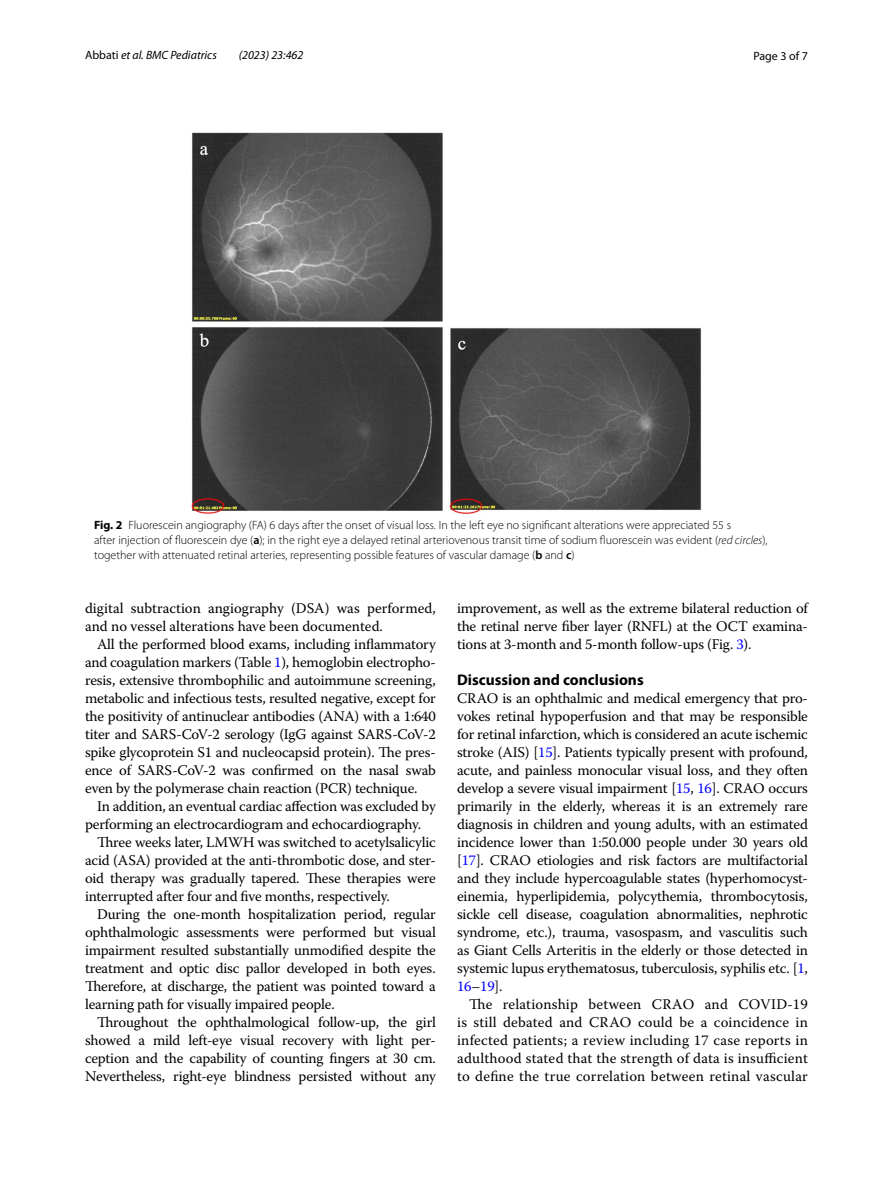
<style>
.page{position:relative;width:893px;height:1187px;background:#fff}
.page>*{position:absolute;margin:0;border:0;box-sizing:border-box;transform-origin:0 0}
.t1{font:700 15.45px "Myriad Pro";color:#000}
.t2{font:14.7px/18px "Warnock Pro";letter-spacing:-.015em;color:#000;text-align:justify}
.t3{font:300 12px/15px "Myriad Pro";color:#000}
.t4{font:italic 12px "Myriad Pro";color:#000}
.t5{font:12px "Myriad Pro";color:#000}
.s1{font-style:normal}
.s2{font-weight:700}
.s3{font-weight:600}
.s4{font-style:italic}
.s5{color:#00f}
</style>
<div class="page">
<img style="left:191px;top:133px;width:511px;height:381px">
<p class="t4" style="left:85px;top:48px;width:133px"><span class="s1">Abbati</span> et al. BMC Pediatrics</p>
<p class="t4" style="left:239px;top:48px;width:66px">(2023) 23:462</p>
<p class="t5" style="left:753px;top:48px;width:56px">Page 3 of 7</p>
<p class="t3" style="left:94px;top:518px;width:675px"><span class="s2">Fig. 2</span> Fluorescein angiography (FA) 6 days after the onset of visual loss. In the left eye no significant alterations were appreciated 55 s<br>after injection of fluorescein dye (<span class="s3">a</span>); in the right eye a delayed retinal arteriovenous transit time of sodium fluorescein was evident (<span class="s4">red circles</span>), together with attenuated retinal arteries, representing possible features of vascular damage (<span class="s3">b</span> and <span class="s3">c</span>)</p>
<p class="t2" style="left:85px;top:598px;width:352px">digital subtraction angiography (DSA) was performed, and no vessel alterations have been documented.</p>
<p class="t2" style="left:85px;top:634px;width:352px;text-indent:12px">All the performed blood exams, including inflammatory and coagulation markers (Table <span class="s5">1</span>), hemoglobin electropho&shy;resis, extensive thrombophilic and autoimmune screening, metabolic and infectious tests, resulted negative, except for the positivity of antinuclear antibodies (ANA) with a 1:640 titer and SARS-CoV-2 serology (IgG against SARS-CoV-2 spike glycoprotein S1 and nucleocapsid protein). The pres&shy;ence of SARS-CoV-2 was confirmed on the nasal swab even by the polymerase chain reaction (PCR) technique.</p>
<p class="t2" style="left:97px;top:796px;width:340px">In addition, an eventual cardiac affection was excluded by</p>
<p class="t2" style="left:85px;top:814px;width:338px">performing an electrocardiogram and echocardiography.</p>
<p class="t2" style="left:97px;top:832px;width:340px">Three weeks later, LMWH was switched to acetylsalicylic</p>
<p class="t2" style="left:85px;top:850px;width:352px">acid (ASA) provided at the anti-thrombotic dose, and ster-</p>
<p class="t2" style="left:85px;top:868px;width:352px">oid therapy was gradually tapered. These therapies were</p>
<p class="t2" style="left:85px;top:886px;width:306px">interrupted after four and five months, respectively.</p>
<p class="t2" style="left:97px;top:904px;width:340px">During the one-month hospitalization period, regular</p>
<p class="t2" style="left:85px;top:922px;width:352px">ophthalmologic assessments were performed but visual</p>
<p class="t2" style="left:85px;top:940px;width:352px">impairment resulted substantially unmodified despite the</p>
<p class="t2" style="left:85px;top:958px;width:352px">treatment and optic disc pallor developed in both eyes.</p>
<p class="t2" style="left:85px;top:976px;width:352px">Therefore, at discharge, the patient was pointed toward a</p>
<p class="t2" style="left:85px;top:994px;width:251px">learning path for visually impaired people.</p>
<p class="t2" style="left:97px;top:1012px;width:340px">Throughout the ophthalmological follow-up, the girl</p>
<p class="t2" style="left:85px;top:1030px;width:352px">showed a mild left-eye visual recovery with light per-</p>
<p class="t2" style="left:85px;top:1048px;width:352px">ception and the capability of counting fingers at 30 cm.</p>
<p class="t2" style="left:85px;top:1066px;width:352px">Nevertheless, right-eye blindness persisted without any</p>
<p class="t2" style="left:457px;top:598px;width:352px">improvement, as well as the extreme bilateral reduction of the retinal nerve fiber layer (RNFL) at the OCT examina&shy;tions at 3-month and 5-month follow-ups (Fig. <span class="s5">3</span>).</p>
<p class="t1" style="left:457px;top:669px;width:188px">Discussion and conclusions</p>
<p class="t2" style="left:457px;top:688px;width:352px">CRAO is an ophthalmic and medical emergency that pro&shy;vokes retinal hypoperfusion and that may be responsible for retinal infarction, which is considered an acute ischemic stroke (AIS) [<span class="s5">15</span>]. Patients typically present with profound, acute, and painless monocular visual loss, and they often develop a severe visual impairment [<span class="s5">15</span>, <span class="s5">16</span>]. CRAO occurs primarily in the elderly, whereas it is an extremely rare diagnosis in children and young adults, with an estimated incidence lower than 1:50.000 people under 30 years old [<span class="s5">17</span>]. CRAO etiologies and risk factors are multifactorial and they include hypercoagulable states (hyperhomocyst&shy;einemia, hyperlipidemia, polycythemia, thrombocytosis, sickle cell disease, coagulation abnormalities, nephrotic syndrome, etc.), trauma, vasospasm, and vasculitis such as Giant Cells Arteritis in the elderly or those detected in systemic lupus erythematosus, tuberculosis, syphilis etc. [<span class="s5">1</span>, <span class="s5">16</span>–<span class="s5">19</span>].</p>
<p class="t2" style="left:457px;top:994px;width:352px;text-indent:12px">The relationship between CRAO and COVID-19 is still debated and CRAO could be a coincidence in infected patients; a review including 17 case reports in adulthood stated that the strength of data is insufficient to define the true correlation between retinal vascular</p>
</div>
